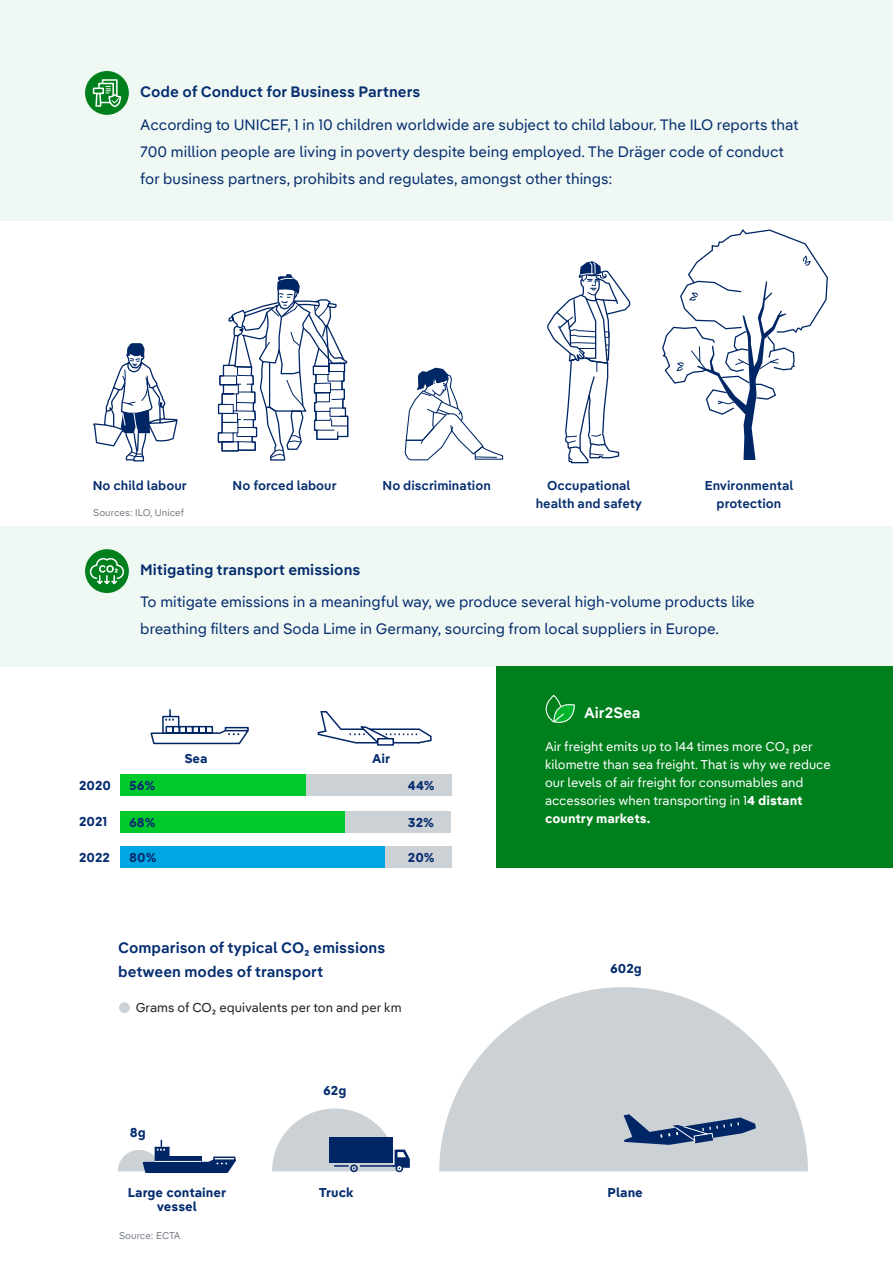
<style>
.page{position:relative;width:893px;height:1263px;background:#fff}
.page>*{position:absolute;margin:0;border:0;box-sizing:border-box;transform-origin:0 0}
.ps_copy_black{font:15px/27px "Draeger Pangea Text";color:#052d6f}
.ps_introduction_blue{font:600 15px/24px "Draeger Pangea Text";color:#052d6f}
.ps_introduction_blue-2{font:600 15px "Draeger Pangea Text";color:#fff}
.ps_copy_black-2{font:12.75px/18px "Draeger Pangea Text";color:#fff}
.ps_copy_black-3{font:600 12.75px "Draeger Pangea Text";color:#052d6f}
.ps_disclaimer{font:700 12.75px "Draeger Pangea Text";color:#052d6f}
.ps_copy_black-4{font:12.75px "Draeger Pangea Text";color:#231f20}
.ps_disclaimer-2{font:9.75px "Draeger Pangea Text";color:#777e87}
.s1{font-weight:700}
</style>
<div class="page">
<div style="left:0;top:0;width:893px;height:220px;background:#f0f8f3"></div>
<svg style="left:404px;top:367px;width:100px;height:94px"></svg>
<svg style="left:93px;top:343px;width:85px;height:119px"></svg>
<svg style="left:547px;top:261px;width:84px;height:203px"></svg>
<svg style="left:217px;top:274px;width:132px;height:187px"></svg>
<svg style="left:662px;top:229px;width:166px;height:231px"></svg>
<div style="left:85px;top:71px;width:44px;height:44px;background:#00801c;border-radius:50%"></div>
<svg style="left:102px;top:79px;width:16px;height:7px"></svg>
<svg style="left:98px;top:83px;width:16px;height:3px"></svg>
<svg style="left:93px;top:88px;width:2px;height:6px"></svg>
<svg style="left:95px;top:86px;width:27px;height:22px"></svg>
<div style="left:0;top:526px;width:893px;height:140px;background:#f0f8f3"></div>
<div style="left:496px;top:666px;width:397px;height:202px;background:#00801c"></div>
<div style="left:306px;top:774px;width:145px;height:22px;background:#ccd1d6"></div>
<div style="left:120px;top:774px;width:186px;height:22px;background:#00c92b"></div>
<div style="left:344px;top:811px;width:107px;height:22px;background:#ccd1d6"></div>
<div style="left:120px;top:811px;width:224px;height:22px;background:#00c92b"></div>
<div style="left:384px;top:846px;width:67px;height:22px;background:#ccd1d6"></div>
<div style="left:120px;top:846px;width:264px;height:22px;background:#00a6e4"></div>
<svg style="left:546px;top:695px;width:29px;height:28px"></svg>
<svg style="left:150px;top:709px;width:99px;height:36px"></svg>
<div style="left:225px;top:727px;width:24px;height:4px;border:2px solid #002666"></div>
<svg style="left:317px;top:711px;width:115px;height:33px"></svg>
<svg style="left:377px;top:738px;width:17px;height:8px"></svg>
<div style="left:85px;top:549px;width:44px;height:44px;background:#00801c;border-radius:50%"></div>
<svg style="left:89px;top:557px;width:36px;height:29px"></svg>
<div style="left:119px;top:1002px;width:11px;height:11px;background:#ccd1d6;border-radius:50%"></div>
<svg style="left:439px;top:987px;width:369px;height:184px;fill:#ccd1d6"></svg>
<svg style="left:118px;top:1140px;width:118px;height:34px"></svg>
<div style="left:213px;top:1156px;width:22px;height:5px;border:2px solid #002666"></div>
<hr style="left:155px;top:1161px;width:46px;height:1px;background:#fff">
<svg style="left:272px;top:1108px;width:138px;height:65px"></svg>
<svg style="left:624px;top:1114px;width:132px;height:31px;background:#6b7fa1"></svg>
<p class="ps_introduction_blue" style="left:140px;top:78px;width:282px">Code of Conduct for Business Partners</p>
<p class="ps_copy_black" style="left:140px;top:110px;width:660px">According to UNICEF, 1 in 10 children worldwide are subject to child labour. The ILO reports that<br>700 million people are living in poverty despite being employed. The Dräger code of conduct for business partners, prohibits and regulates, amongst other things:</p>
<p class="ps_copy_black-3" style="left:93px;top:476px;width:95px">No child labour</p>
<p class="ps_copy_black-3" style="left:233px;top:476px;width:106px">No forced labour</p>
<p class="ps_copy_black-3" style="left:383px;top:476px;width:110px">No discrimination</p>
<p class="ps_copy_black-3" style="left:547px;top:476px;width:85px">Occupational</p>
<p class="ps_copy_black-3" style="left:536px;top:494px;width:108px">health and safety</p>
<p class="ps_disclaimer-2" style="left:93px;top:505px;width:92px">Sources: ILO, Unicef</p>
<p class="ps_introduction_blue" style="left:140px;top:556px;width:222px">Mitigating transport emissions</p>
<p class="ps_copy_black-3" style="left:705px;top:476px;width:90px">Environmental</p>
<p class="ps_copy_black-3" style="left:717px;top:494px;width:66px">protection</p>
<p class="ps_copy_black" style="left:140px;top:587px;width:616px">To mitigate emissions in a meaningful way, we produce several high-volume products like breathing filters and Soda Lime in Germany, sourcing from local suppliers in Europe.</p>
<p class="ps_disclaimer" style="left:79px;top:776px;width:34px">2020</p>
<p class="ps_disclaimer" style="left:79px;top:812px;width:30px">2021</p>
<p class="ps_disclaimer" style="left:79px;top:848px;width:33px">2022</p>
<p class="ps_disclaimer" style="left:184px;top:749px;width:25px">Sea</p>
<p class="ps_disclaimer" style="left:372px;top:749px;width:20px">Air</p>
<p class="ps_disclaimer" style="left:129px;top:776px;width:27px">56%</p>
<p class="ps_disclaimer" style="left:408px;top:776px;width:28px">44%</p>
<p class="ps_disclaimer" style="left:129px;top:813px;width:28px">68%</p>
<p class="ps_disclaimer" style="left:408px;top:813px;width:28px">32%</p>
<p class="ps_disclaimer" style="left:129px;top:848px;width:29px">80%</p>
<p class="ps_disclaimer" style="left:408px;top:848px;width:28px">20%</p>
<p class="ps_introduction_blue-2" style="left:584px;top:701px;width:58px">Air2Sea</p>
<p class="ps_copy_black-2" style="left:545px;top:737px;width:287px">Air freight emits up to 144 times more CO₂ per kilometre than sea freight. That is why we reduce our levels of air freight for consumables and accessories when transporting in 1<span class="s1">4 distant country markets.</span></p>
<p class="ps_introduction_blue" style="left:118px;top:935px;width:269px">Comparison of typical CO₂ emissions between modes of transport</p>
<p class="ps_copy_black-4" style="left:136px;top:998px;width:267px">Grams of CO₂ equivalents per ton and per km</p>
<p class="ps_disclaimer" style="left:130px;top:1122px;width:17px">8g</p>
<p class="ps_disclaimer" style="left:323px;top:1080px;width:25px">62g</p>
<p class="ps_disclaimer" style="left:610px;top:958px;width:33px">602g</p>
<p class="ps_disclaimer" style="left:128px;top:1182px;width:100px">Large container</p>
<p class="ps_disclaimer" style="left:319px;top:1182px;width:36px">Truck</p>
<p class="ps_disclaimer" style="left:608px;top:1182px;width:37px">Plane</p>
<p class="ps_disclaimer" style="left:157px;top:1196px;width:42px">vessel</p>
<p class="ps_disclaimer-2" style="left:119px;top:1228px;width:63px">Source: ECTA</p>
</div>
